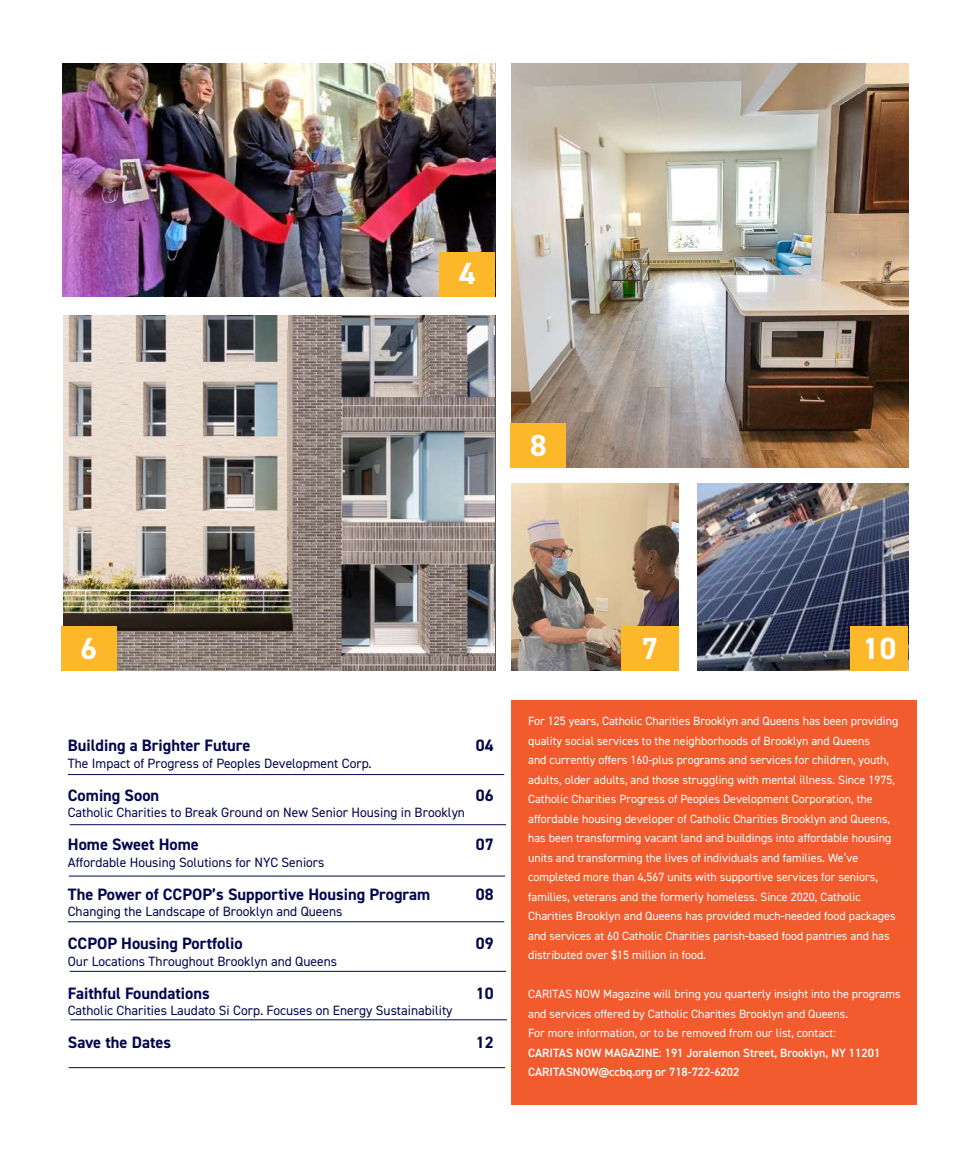
<style>
.page{position:relative;width:972px;height:1168px;background:#fff}
.page>*{position:absolute;margin:0;border:0;box-sizing:border-box;transform-origin:0 0}
.t1{font:700 30.6px "DIN2014";color:#fff}
.t2{font:700 16.5px "DIN2014";color:#05074e}
.t3{font:13.5px "DIN2014";color:#05074e}
.t4{font:12px/19.5px "DIN2014";color:#fff}
.t5{font:600 12px/19.5px "DIN2014";color:#fff}
</style>
<div class="page">
<div style="left:511px;top:700px;width:406px;height:404px;background:#f15b2e"></div>
<img style="left:63px;top:64px;width:432px;height:232px">
<img style="left:511px;top:64px;width:397px;height:404px">
<img style="left:698px;top:484px;width:210px;height:187px">
<img style="left:511px;top:484px;width:168px;height:187px">
<img style="left:63px;top:315px;width:432px;height:356px">
<div style="left:510px;top:423px;width:56px;height:45px;background:#fcb828"></div>
<div style="left:621px;top:626px;width:58px;height:45px;background:#fcb828"></div>
<div style="left:61px;top:626px;width:56px;height:45px;background:#fcb828"></div>
<div style="left:440px;top:252px;width:55px;height:44px;background:#fcb828"></div>
<hr style="left:68px;top:774px;width:436px;height:1px;background:#05074e">
<hr style="left:70px;top:824px;width:436px;height:1px;background:#05074e">
<hr style="left:69px;top:876px;width:436px;height:1px;background:#05074e">
<hr style="left:70px;top:971px;width:436px;height:1px;background:#05074e">
<hr style="left:68px;top:921px;width:436px;height:1px;background:#05074e">
<hr style="left:70px;top:1019px;width:437px;height:1px;background:#05074e">
<hr style="left:69px;top:1067px;width:436px;height:1px;background:#05074e">
<div style="left:851px;top:626px;width:57px;height:45px;background:#fcb828"></div>
<h1 class="t1" style="left:459px;top:253px;width:18px">4</h1>
<h1 class="t1" style="left:530px;top:425px;width:18px">8</h1>
<h1 class="t1" style="left:80px;top:628px;width:18px">6</h1>
<h1 class="t1" style="left:642px;top:628px;width:18px">7</h1>
<h1 class="t1" style="left:863px;top:628px;width:35px">10</h1>
<h2 class="t2" style="left:68px;top:734px;width:184px">Building a Brighter Future</h2>
<h2 class="t2" style="left:476px;top:734px;width:19px">04</h2>
<p class="t3" style="left:68px;top:755px;width:305px">The Impact of Progress of Peoples Development Corp.</p>
<h2 class="t2" style="left:68px;top:784px;width:93px">Coming Soon</h2>
<h2 class="t2" style="left:476px;top:784px;width:19px">06</h2>
<p class="t3" style="left:68px;top:804px;width:399px">Catholic Charities to Break Ground on New Senior Housing in Brooklyn</p>
<h2 class="t2" style="left:68px;top:833px;width:133px">Home Sweet Home</h2>
<h2 class="t2" style="left:476px;top:833px;width:19px">07</h2>
<p class="t3" style="left:68px;top:854px;width:258px">Affordable Housing Solutions for NYC Seniors</p>
<h2 class="t2" style="left:68px;top:883px;width:364px">The Power of CCPOP’s Supportive Housing Program</h2>
<h2 class="t2" style="left:476px;top:883px;width:19px">08</h2>
<p class="t3" style="left:68px;top:903px;width:276px">Changing the Landscape of Brooklyn and Queens</p>
<h2 class="t2" style="left:68px;top:932px;width:176px">CCPOP Housing Portfolio</h2>
<h2 class="t2" style="left:476px;top:932px;width:19px">09</h2>
<p class="t3" style="left:68px;top:953px;width:271px">Our Locations Throughout Brooklyn and Queens</p>
<h2 class="t2" style="left:68px;top:982px;width:143px">Faithful Foundations</h2>
<h2 class="t2" style="left:476px;top:982px;width:19px">10</h2>
<p class="t3" style="left:68px;top:1002px;width:386px">Catholic Charities Laudato Si Corp. Focuses on Energy Sustainability</p>
<h2 class="t2" style="left:68px;top:1031px;width:105px">Save the Dates</h2>
<h2 class="t2" style="left:476px;top:1031px;width:19px">12</h2>
<p class="t4" style="left:528px;top:711px;width:372px">For 125 years, Catholic Charities Brooklyn and Queens has been providing quality social services to the neighborhoods of Brooklyn and Queens<br>and currently offers 160-plus programs and services for children, youth, adults, older adults, and those struggling with mental illness. Since 1975, Catholic Charities Progress of Peoples Development Corporation, the affordable housing developer of Catholic Charities Brooklyn and Queens, has been transforming vacant land and buildings into affordable housing units and transforming the lives of individuals and families. We’ve completed more than 4,567 units with supportive services for seniors, families, veterans and the formerly homeless. Since 2020, Catholic Charities Brooklyn and Queens has provided much-needed food packages and services at 60 Catholic Charities parish-based food pantries and has distributed over $15 million in food.</p>
<p class="t4" style="left:528px;top:984px;width:374px">CARITAS NOW Magazine will bring you quarterly insight into the programs and services offered by Catholic Charities Brooklyn and Queens.<br>For more information, or to be removed from our list, contact:</p>
<p class="t5" style="left:528px;top:1042px;width:354px">CARITAS NOW MAGAZINE: 191 Joralemon Street, Brooklyn, NY 11201<br>CARITASNOW@ccbq.org or 718-722-6202</p>
</div>
